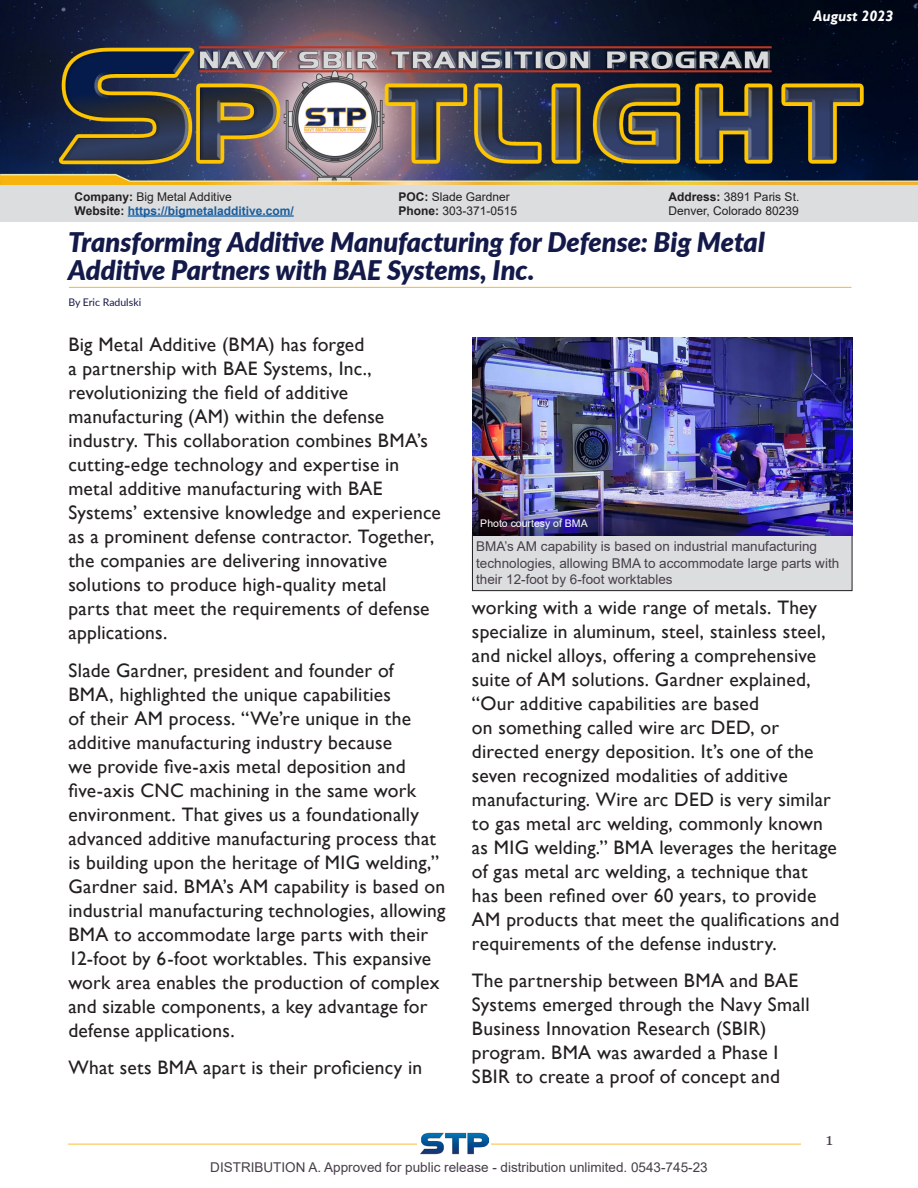
<style>
.page{position:relative;width:918px;height:1188px;background:#fff}
.page>*{position:absolute;margin:0;border:0;box-sizing:border-box;transform-origin:0 0}
.t1{font:italic 900 27px/28.5px "Lato";letter-spacing:-.005em;color:#131948}
.t2{font:19.5px/24px "Gill Sans";letter-spacing:.01em;color:#231f20}
.t3{font:16.5px "Georgia";color:#473e49}
.t4{font:italic 700 15px "Gill Sans";color:#fff}
.t5{font:13.5px/16.5px "Arial";color:#473e49}
.t6{font:12px "Arial";color:#231f20}
.t7{font:700 12px "Arial";color:#175d9e}
.t8{font:10.5px "Arial";color:#fff}
.t9{font:10.5px "Lato";color:#131948}
.s1{font-weight:700}
.s2{color:#231f20}
</style>
<div class="page">
<hr style="left:69px;top:287px;width:782px;height:1px;background:#febd35">
<img style="left:1px;top:0;width:917px;height:186px">
<hr style="left:68px;top:1144px;width:733px;height:1px;background:#febd35">
<div style="left:420px;top:1129px;width:61px;height:20px;background:linear-gradient(to right,#fff,#fff)"></div>
<div style="left:417px;top:1133px;width:73px;height:22px;background:#fff"></div>
<img style="left:420px;top:1133px;width:68px;height:22px">
<div style="left:0;top:186px;width:918px;height:36px;background:#dcdddf"></div>
<hr style="left:128px;top:215px;width:166px;height:2px;background:#175d9e">
<div style="left:472px;top:535px;width:380px;height:56px;background:#dcdddf"></div>
<div style="left:472px;top:534px;width:380px;height:57px;border:1px solid #231f20"></div>
<img style="left:472px;top:338px;width:380px;height:198px">
<p class="t4" style="left:813px;top:7px;width:82px">August 2023</p>
<p class="t6" style="left:75px;top:189px;width:159px"><span class="s1">Company:</span> Big Metal Additive</p>
<p class="t6" style="left:399px;top:189px;width:113px"><span class="s1">POC:</span> Slade Gardner</p>
<p class="t6" style="left:669px;top:189px;width:132px"><span class="s1">Address:</span> 3891 Paris St.</p>
<p class="t7" style="left:75px;top:202px;width:221px"><span class="s2">Website:</span> https://bigmetaladditive.com/</p>
<p class="t6" style="left:399px;top:202px;width:120px"><span class="s1">Phone:</span> 303-371-0515</p>
<p class="t6" style="left:669px;top:202px;width:132px">Denver, Colorado 80239</p>
<p class="t1" style="left:68px;top:226px;width:698px">Transforming Additive Manufacturing for Defense: Big Metal<br>Additive Partners with BAE Systems, Inc.</p>
<p class="t9" style="left:68px;top:295px;width:74px">By Eric Radulski</p>
<p class="t2" style="left:68px;top:333px;width:374px">Big Metal Additive (BMA) has forged<br>a partnership with BAE Systems, Inc., revolutionizing the field of additive manufacturing (AM) within the defense industry. This collaboration combines BMA’s cutting-edge technology and expertise in metal additive manufacturing with BAE Systems’ extensive knowledge and experience as a prominent defense contractor. Together, the companies are delivering innovative solutions to produce high-quality metal<br>parts that meet the requirements of defense applications.</p>
<p class="t2" style="left:68px;top:659px;width:379px">Slade Gardner, president and founder of<br>BMA, highlighted the unique capabilities<br>of their AM process. “We’re unique in the additive manufacturing industry because<br>we provide five-axis metal deposition and five-axis CNC machining in the same work environment. That gives us a foundationally advanced additive manufacturing process that is building upon the heritage of MIG welding,” Gardner said. BMA’s AM capability is based on industrial manufacturing technologies, allowing BMA to accommodate large parts with their 12-foot by 6-foot worktables. This expansive work area enables the production of complex and sizable components, a key advantage for defense applications.</p>
<p class="t2" style="left:68px;top:1056px;width:355px">What sets BMA apart is their proficiency in</p>
<p class="t8" style="left:480px;top:516px;width:109px">Photo courtesy of BMA</p>
<p class="t5" style="left:476px;top:538px;width:365px">BMA’s AM capability is based on industrial manufacturing technologies, allowing BMA to accommodate large parts with their 12-foot by 6-foot worktables</p>
<p class="t2" style="left:472px;top:596px;width:369px">working with a wide range of metals. They specialize in aluminum, steel, stainless steel, and nickel alloys, offering a comprehensive suite of AM solutions. Gardner explained, “Our additive capabilities are based<br>on something called wire arc DED, or directed energy deposition. It’s one of the seven recognized modalities of additive manufacturing. Wire arc DED is very similar to gas metal arc welding, commonly known as MIG welding.” BMA leverages the heritage of gas metal arc welding, a technique that<br>has been refined over 60 years, to provide AM products that meet the qualifications and requirements of the defense industry.</p>
<p class="t2" style="left:472px;top:969px;width:339px">The partnership between BMA and BAE Systems emerged through the Navy Small Business Innovation Research (SBIR) program. BMA was awarded a Phase I SBIR to create a proof of concept and</p>
<p class="t3" style="left:826px;top:1129px;width:9px">1</p>
<p class="t5" style="left:210px;top:1159px;width:499px">DISTRIBUTION A. Approved for public release - distribution unlimited. 0543-745-23</p>
</div>
